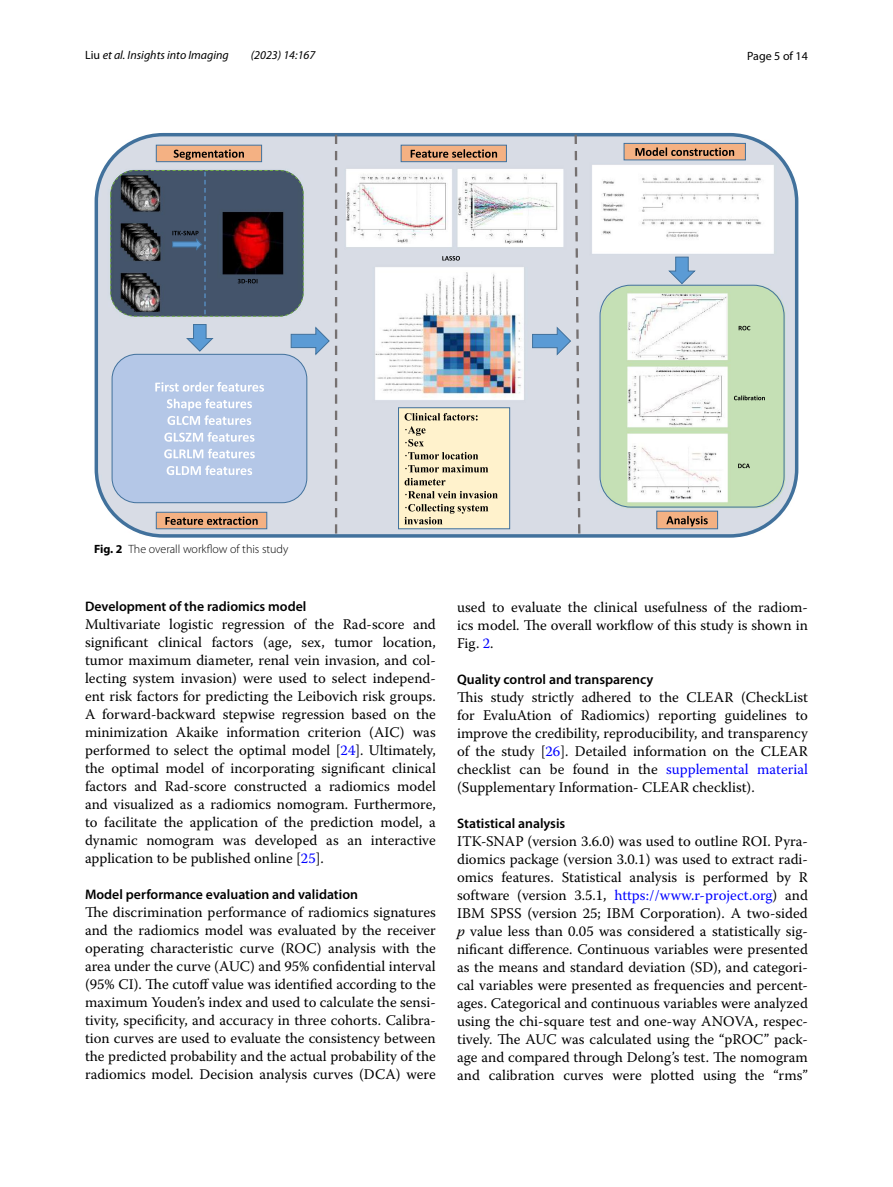
<style>
.page{position:relative;width:893px;height:1187px;background:#fff}
.page>*{position:absolute;margin:0;border:0;box-sizing:border-box;transform-origin:0 0}
.t1{font:14.7px/18px "Warnock Pro";color:#000;text-align:justify}
.t2{font:600 13.8px "Myriad Pro";color:#000}
.t3{font:italic 12px "Myriad Pro";color:#000}
.t4{font:300 12px "Myriad Pro";color:#000}
.t5{font:12px "Myriad Pro";color:#000}
.s1{font-style:normal}
.s2{font-weight:700}
.s3{color:#00f}
.s4{font-style:italic}
</style>
<div class="page">
<img style="left:96px;top:135px;width:701px;height:401px">
<svg style="left:334px;top:133px;width:248px;height:404px"></svg>
<svg style="left:172px;top:172px;width:34px;height:142px;background:#44566f"></svg>
<div style="left:112px;top:354px;width:195px;height:148px;background:#b4c7e7;border-radius:25px"></div>
<div style="left:112px;top:354px;width:195px;height:149px;border:1px solid #41719c;border-radius:25px"></div>
<svg style="left:155px;top:382px;width:109px;height:9px"></svg>
<svg style="left:167px;top:398px;width:85px;height:27px"></svg>
<svg style="left:164px;top:432px;width:90px;height:9px"></svg>
<svg style="left:164px;top:448px;width:91px;height:10px"></svg>
<svg style="left:167px;top:465px;width:85px;height:10px"></svg>
<svg style="left:186px;top:324px;width:28px;height:28px"></svg>
<svg style="left:290px;top:326px;width:40px;height:30px"></svg>
<div style="left:156px;top:145px;width:106px;height:17px;background:#f4b183;border:1px solid #41719c"></div>
<svg style="left:174px;top:149px;width:70px;height:11px"></svg>
<div style="left:656px;top:510px;width:62px;height:19px;background:#f4b183;border:1px solid #41719c"></div>
<svg style="left:666px;top:516px;width:42px;height:10px"></svg>
<div style="left:401px;top:145px;width:106px;height:17px;background:#f4b183;border:1px solid #41719c"></div>
<svg style="left:411px;top:149px;width:86px;height:9px"></svg>
<div style="left:624px;top:143px;width:122px;height:17px;background:#f4b183;border:1px solid #41719c"></div>
<svg style="left:635px;top:147px;width:99px;height:9px"></svg>
<div style="left:156px;top:512px;width:111px;height:17px;background:#f4b183;border:1px solid #41719c"></div>
<svg style="left:165px;top:516px;width:93px;height:9px"></svg>
<svg style="left:668px;top:256px;width:28px;height:29px"></svg>
<svg style="left:532px;top:326px;width:40px;height:30px"></svg>
<div style="left:398px;top:407px;width:112px;height:122px;background:#fff2cc;border:1px solid #41719c"></div>
<svg style="left:405px;top:413px;width:73px;height:7px"></svg>
<svg style="left:405px;top:426px;width:21px;height:20px"></svg>
<svg style="left:405px;top:452px;width:73px;height:7px"></svg>
<svg style="left:405px;top:465px;width:83px;height:7px"></svg>
<svg style="left:405px;top:478px;width:40px;height:7px"></svg>
<svg style="left:405px;top:491px;width:93px;height:7px"></svg>
<svg style="left:404px;top:504px;width:84px;height:20px"></svg>
<div style="left:600px;top:285px;width:184px;height:222px;border:1px solid #41719c;border-radius:31px"></div>
<svg style="left:739px;top:326px;width:11px;height:4px"></svg>
<svg style="left:734px;top:395px;width:31px;height:5px"></svg>
<svg style="left:738px;top:463px;width:12px;height:5px"></svg>
<svg style="left:442px;top:256px;width:18px;height:4px"></svg>
<svg style="left:238px;top:279px;width:19px;height:4px"></svg>
<div style="left:110px;top:170px;width:194px;height:146px;border:1px dashed #70ad47;border-radius:24px"></div>
<p class="t3" style="left:85px;top:48px;width:145px"><span class="s1">Liu</span> et al. Insights into Imaging</p>
<p class="t3" style="left:251px;top:48px;width:66px">(2023) 14:167</p>
<p class="t5" style="left:747px;top:48px;width:62px">Page 5 of 14</p>
<p class="t4" style="left:94px;top:542px;width:196px"><span class="s2">Fig. 2</span> The overall workflow of this study</p>
<p class="t2" style="left:85px;top:597px;width:223px">Development of the radiomics model</p>
<p class="t1" style="left:85px;top:615px;width:352px">Multivariate logistic regression of the Rad-score and significant clinical factors (age, sex, tumor location, tumor maximum diameter, renal vein invasion, and col&shy;lecting system invasion) were used to select independ&shy;ent risk factors for predicting the Leibovich risk groups.<br>A forward-backward stepwise regression based on the minimization Akaike information criterion (AIC) was performed to select the optimal model [<span class="s3">24</span>]. Ultimately, the optimal model of incorporating significant clinical factors and Rad-score constructed a radiomics model and visualized as a radiomics nomogram. Furthermore, to facilitate the application of the prediction model, a dynamic nomogram was developed as an interactive application to be published online [<span class="s3">25</span>].</p>
<p class="t2" style="left:85px;top:885px;width:274px">Model performance evaluation and validation</p>
<p class="t1" style="left:85px;top:903px;width:352px">The discrimination performance of radiomics signatures and the radiomics model was evaluated by the receiver operating characteristic curve (ROC) analysis with the area under the curve (AUC) and 95% confidential interval (95% CI). The cutoff value was identified according to the maximum Youden’s index and used to calculate the sensi&shy;tivity, specificity, and accuracy in three cohorts. Calibra&shy;tion curves are used to evaluate the consistency between the predicted probability and the actual probability of the radiomics model. Decision analysis curves (DCA) were</p>
<p class="t1" style="left:457px;top:597px;width:352px">used to evaluate the clinical usefulness of the radiom&shy;ics model. The overall workflow of this study is shown in Fig. <span class="s3">2</span>.</p>
<p class="t2" style="left:457px;top:670px;width:198px">Quality control and transparency</p>
<p class="t1" style="left:457px;top:687px;width:352px">This study strictly adhered to the CLEAR (CheckList for EvaluAtion of Radiomics) reporting guidelines to improve the credibility, reproducibility, and transparency of the study [<span class="s3">26</span>]. Detailed information on the CLEAR checklist can be found in the <span class="s3">supplemental material </span>(Supplementary Information- CLEAR checklist).</p>
<p class="t2" style="left:457px;top:814px;width:110px">Statistical analysis</p>
<p class="t1" style="left:457px;top:831px;width:352px">ITK-SNAP (version 3.6.0) was used to outline ROI. Pyra&shy;diomics package (version 3.0.1) was used to extract radi&shy;omics features. Statistical analysis is performed by R software (version 3.5.1, <span class="s3">https://www.r-project.org</span>) and IBM SPSS (version 25; IBM Corporation). A two-sided <span class="s4">p</span> value less than 0.05 was considered a statistically sig&shy;nificant difference. Continuous variables were presented as the means and standard deviation (SD), and categori&shy;cal variables were presented as frequencies and percent&shy;ages. Categorical and continuous variables were analyzed using the chi-square test and one-way ANOVA, respec&shy;tively. The AUC was calculated using the “pROC” pack&shy;age and compared through Delong’s test. The nomogram and calibration curves were plotted using the “rms”</p>
</div>
